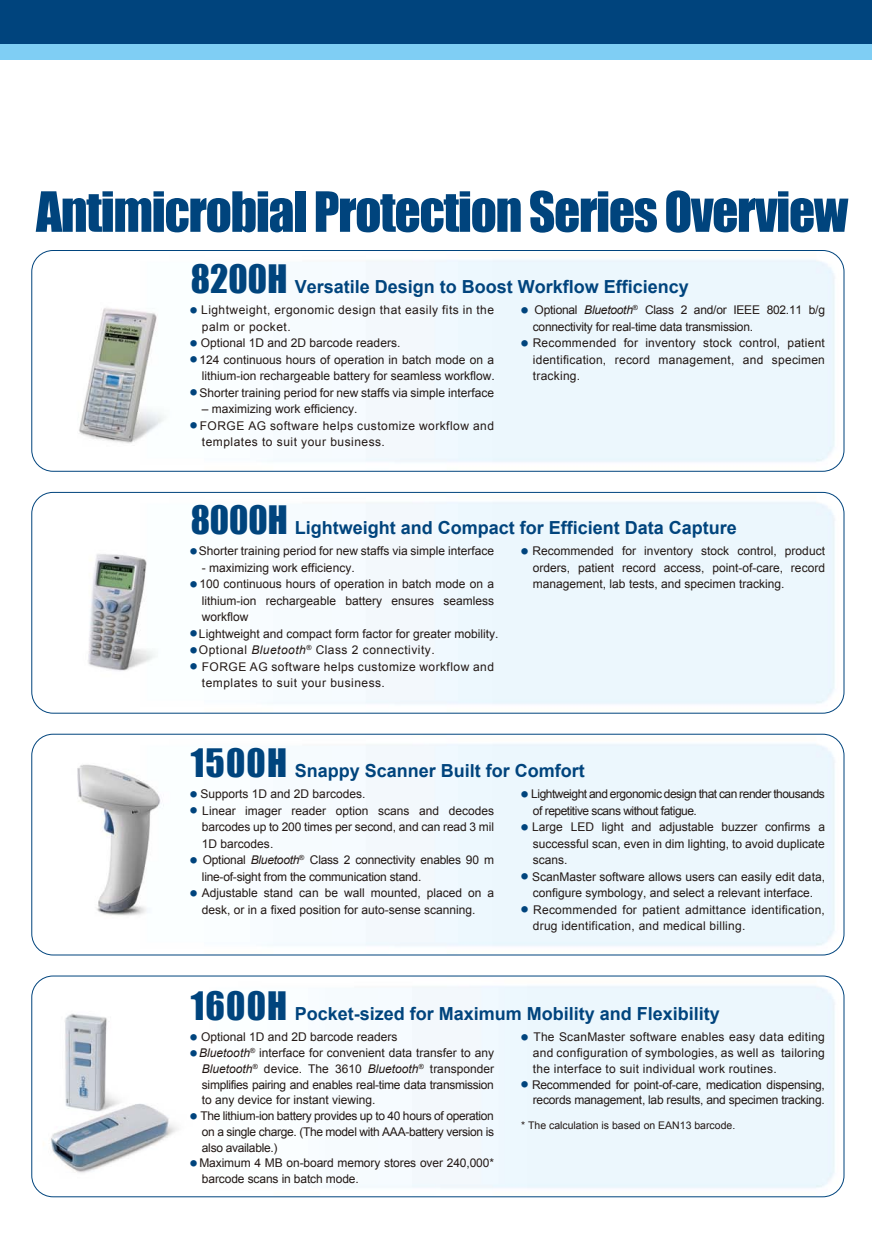
<style>
.page{position:relative;width:872px;height:1246px;background:#fff}
.page>*{position:absolute;margin:0;border:0;box-sizing:border-box;transform-origin:0 0}
.t1{font:51.3px "Impact";letter-spacing:-.025em;color:#00447d}
.t2{font:36px "Impact";letter-spacing:.02em;color:#00447d}
.t3{font:700 18px "Arial";color:#00447d}
.t4{font:12px/16.5px "Arial";color:#221815;text-align:justify}
.t5{font:12px/16.5px "Arial";letter-spacing:-.02em;color:#221815}
.t6{font:12px/16.5px "Arial";letter-spacing:.04em;color:#221815}
.t7{font:12px/16.5px "Arial";letter-spacing:-.04em;color:#221815}
.t8{font:12px/16.5px "Arial";letter-spacing:.02em;color:#221815}
.t9{font:10.5px "Arial";color:#221815}
.s1{font-family:"Adobe Ming Std";font-weight:300;font-size:7.2px;color:#00447d}
.s2{font-style:italic}
</style>
<div class="page">
<img style="left:33px;top:250px;width:811px;height:220px">
<img style="left:33px;top:976px;width:811px;height:221px">
<img style="left:33px;top:735px;width:811px;height:220px">
<img style="left:33px;top:493px;width:811px;height:220px">
<div style="left:0;top:0;width:872px;height:60px;background:linear-gradient(to right,#7fcef4,#7fcef4)"></div>
<div style="left:0;top:0;width:872px;height:43px;background:#00447d"></div>
<div style="left:31px;top:492px;width:813px;height:221px;border:1px solid #00447d;border-radius:21px"></div>
<div style="left:31px;top:734px;width:813px;height:221px;border:1px solid #00447d;border-radius:21px"></div>
<div style="left:31px;top:976px;width:813px;height:221px;border:1px solid #00447d;border-radius:21px"></div>
<div style="left:31px;top:250px;width:813px;height:222px;border:1px solid #00447d;border-radius:21px"></div>
<p class="t1" style="left:36px;top:172px;width:813px">Antimicrobial Protection Series Overview</p>
<p class="t2" style="left:191px;top:251px;width:98px">8200H</p>
<p class="t6" style="left:202px;top:302px;width:293px;text-indent:-12px"><span class="s1">●</span> Lightweight, ergonomic design that easily fits in the palm or pocket.</p>
<p class="t4" style="left:190px;top:335px;width:212px"><span class="s1">●</span> Optional 1D and 2D barcode readers.</p>
<p class="t4" style="left:190px;top:351px;width:306px;text-align:right"><span class="s1">●</span> 124 continuous hours of operation in batch mode on a lithium-ion rechargeable battery for seamless workflow.</p>
<p class="t4" style="left:190px;top:384px;width:305px"><span class="s1">●</span> Shorter training period for new staffs via simple interface</p>
<p class="t4" style="left:202px;top:401px;width:157px">– maximizing work efficiency.</p>
<p class="t6" style="left:202px;top:417px;width:293px;text-indent:-12px"><span class="s1">●</span> FORGE AG software helps customize workflow and templates to suit your business.</p>
<p class="t3" style="left:295px;top:274px;width:396px">Versatile Design to Boost Workflow Efficiency</p>
<p class="t5" style="left:533px;top:302px;width:293px;text-indent:-12px"><span class="s1">●</span> Optional <span class="s2">Bluetooth</span><sup>®</sup> Class 2 and/or IEEE 802.11 b/g connectivity for real-time data transmission.</p>
<p class="t4" style="left:533px;top:335px;width:293px;text-indent:-12px"><span class="s1">●</span> Recommended for inventory stock control, patient identification, record management, and specimen tracking.</p>
<p class="t2" style="left:191px;top:492px;width:99px">8000H</p>
<p class="t4" style="left:190px;top:543px;width:305px"><span class="s1">●</span> Shorter training period for new staffs via simple interface</p>
<p class="t4" style="left:202px;top:559px;width:154px">- maximizing work efficiency.</p>
<p class="t4" style="left:202px;top:576px;width:293px;text-indent:-12px"><span class="s1">●</span> 100 continuous hours of operation in batch mode on a lithium-ion rechargeable battery ensures seamless workflow</p>
<p class="t4" style="left:190px;top:625px;width:310px"><span class="s1">●</span> Lightweight and compact form factor for greater mobility.</p>
<p class="t6" style="left:190px;top:642px;width:246px"><span class="s1">●</span> Optional <span class="s2">Bluetooth</span><sup>®</sup> Class 2 connectivity.</p>
<p class="t6" style="left:202px;top:658px;width:293px;text-indent:-12px"><span class="s1">●</span> FORGE AG software helps customize workflow and templates to suit your business.</p>
<p class="t3" style="left:295px;top:516px;width:444px">Lightweight and Compact for Efficient Data Capture</p>
<p class="t4" style="left:533px;top:543px;width:293px;text-indent:-12px"><span class="s1">●</span> Recommended for inventory stock control, product orders, patient record access, point-of-care, record management, lab tests, and specimen tracking.</p>
<p class="t2" style="left:191px;top:735px;width:98px">1500H</p>
<p class="t4" style="left:190px;top:786px;width:177px"><span class="s1">●</span> Supports 1D and 2D barcodes.</p>
<p class="t4" style="left:202px;top:802px;width:293px;text-indent:-12px"><span class="s1">●</span> Linear imager reader option scans and decodes barcodes up to 200 times per second, and can read 3 mil 1D barcodes.</p>
<p class="t5" style="left:202px;top:852px;width:293px;text-indent:-12px"><span class="s1">●</span> Optional <span class="s2">Bluetooth</span><sup>®</sup> Class 2 connectivity enables 90 m line-of-sight from the communication stand.</p>
<p class="t4" style="left:190px;top:885px;width:305px;text-align:center"><span class="s1">●</span> Adjustable stand can be wall mounted, placed on a desk, or in a fixed position for auto-sense scanning.</p>
<p class="t3" style="left:295px;top:759px;width:292px">Snappy Scanner Built for Comfort</p>
<p class="t7" style="left:533px;top:786px;width:293px;text-indent:-12px"><span class="s1">●</span> Lightweight and ergonomic design that can render thousands of repetitive scans without fatigue.</p>
<p class="t4" style="left:533px;top:819px;width:293px;text-indent:-12px"><span class="s1">●</span> Large LED light and adjustable buzzer confirms a successful scan, even in dim lighting, to avoid duplicate scans.</p>
<p class="t4" style="left:521px;top:868px;width:305px;text-align:center"><span class="s1">●</span> ScanMaster software allows users can easily edit data, configure symbology, and select a relevant interface.</p>
<p class="t8" style="left:533px;top:901px;width:293px;text-indent:-12px"><span class="s1">●</span> Recommended for patient admittance identification, drug identification, and medical billing.</p>
<p class="t2" style="left:191px;top:978px;width:98px">1600H</p>
<p class="t4" style="left:190px;top:1029px;width:209px"><span class="s1">●</span> Optional 1D and 2D barcode readers</p>
<p class="t4" style="left:202px;top:1045px;width:293px;line-height:15.8px;text-indent:-12px"><span class="s1">●</span> <span class="s2">Bluetooth</span><sup>®</sup> interface for convenient data transfer to any <span class="s2">Bluetooth</span><sup>®</sup> device. The 3610 <span class="s2">Bluetooth</span><sup>®</sup> transponder simplifies pairing and enables real-time data transmission to any device for instant viewing.</p>
<p class="t4" style="left:202px;top:1108px;width:293px;line-height:15.8px;text-indent:-12px"><span class="s1">●</span> The lithium-ion battery provides up to 40 hours of operation on a single charge. (The model with AAA-battery version is also available.)</p>
<p class="t4" style="left:202px;top:1155px;width:293px;line-height:15.8px;text-indent:-12px"><span class="s1">●</span> Maximum 4 MB on-board memory stores over 240,000* barcode scans in batch mode.</p>
<p class="t3" style="left:295px;top:1002px;width:427px">Pocket-sized for Maximum Mobility and Flexibility</p>
<p class="t4" style="left:533px;top:1029px;width:293px;line-height:15.8px;text-indent:-12px"><span class="s1">●</span> The ScanMaster software enables easy data editing and configuration of symbologies, as well as tailoring the interface to suit individual work routines.</p>
<p class="t5" style="left:521px;top:1076px;width:305px;line-height:15.8px;text-align:right"><span class="s1">●</span> Recommended for point-of-care, medication dispensing, records management, lab results, and specimen tracking.</p>
<p class="t9" style="left:521px;top:1118px;width:216px">* The calculation is based on EAN13 barcode.</p>
</div>
